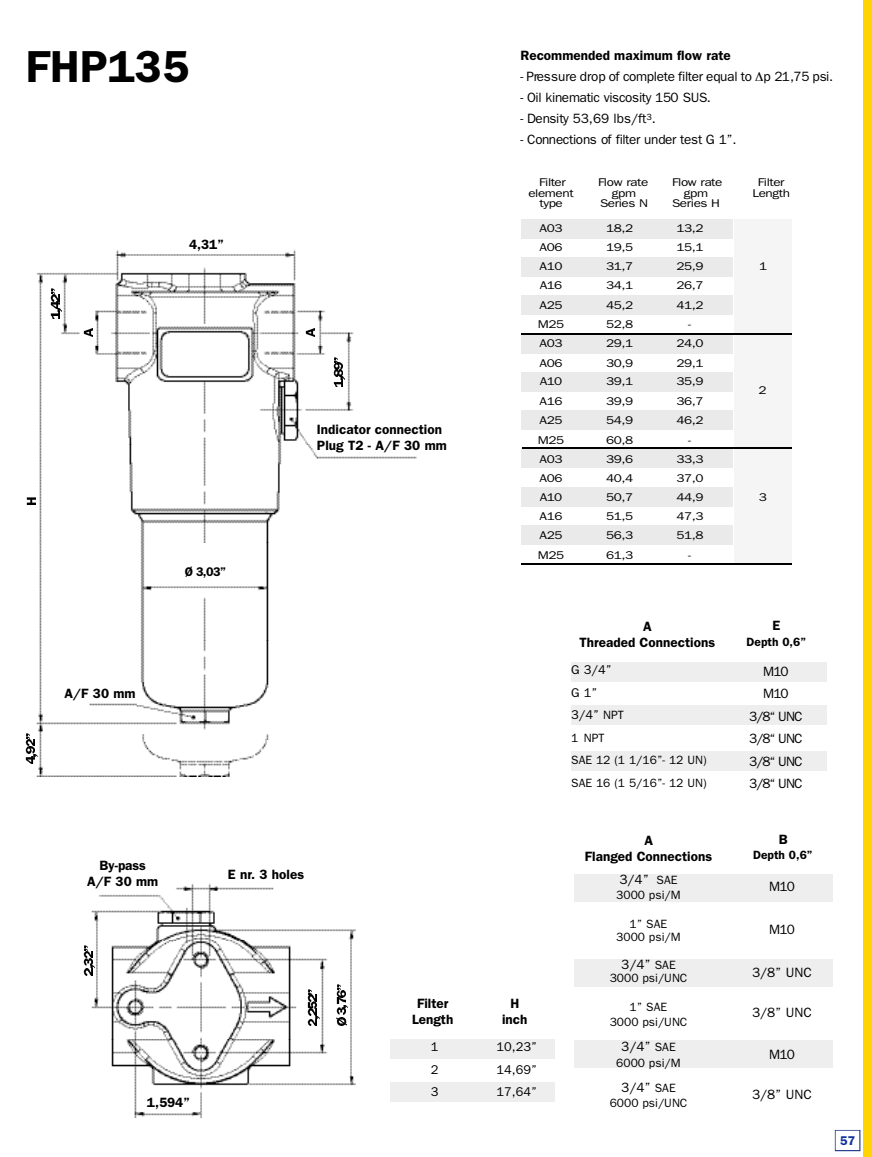
<style>
.page{position:relative;width:872px;height:1157px;background:#fff}
.page>*{position:absolute;margin:0;border:0;box-sizing:border-box;transform-origin:0 0}
.t1{font:600 45px "Franklin Gothic";color:#000}
.t2{font:13.5px "Franklin Gothic";letter-spacing:-.025em;color:#000}
.t3{font:600 13.5px/16.2px "Franklin Gothic";color:#000;text-align:center}
.t4{font:13.5px/22.5px "Franklin Gothic";letter-spacing:-.065em;color:#000;text-align:center}
.t5{font:13.5px "Franklin Gothic";color:#000}
.t6{font:12.75px/22.5px "Franklin Gothic";color:#000;text-align:justify}
.t7{font:600 12.75px "Franklin Gothic";color:#13349d}
.t8{font:600 12.6px "Franklin Gothic";color:#000}
.t9{font:12px/22.5px "Franklin Gothic";color:#000;text-align:center}
.t10{font:600 12px "Franklin Gothic";color:#000}
.t11{font:11.25px "Franklin Gothic";letter-spacing:-.03em;color:#000;scale:1.2 1}
.s1{font-size:12px}
</style>
<div class="page">
<div style="left:863px;top:0;width:9px;height:1157px;background:#ffd400"></div>
<img style="left:36px;top:250px;width:318px;height:96px">
<img style="left:35px;top:346px;width:382px;height:430px">
<img style="left:91px;top:883px;width:265px;height:58px">
<img style="left:84px;top:941px;width:272px;height:178px">
<svg style="left:304px;top:329px;width:10px;height:8px"></svg>
<svg style="left:307px;top:989px;width:12px;height:36px"></svg>
<svg style="left:335px;top:985px;width:12px;height:40px"></svg>
<svg style="left:83px;top:946px;width:11px;height:29px"></svg>
<svg style="left:83px;top:329px;width:10px;height:8px"></svg>
<svg style="left:26px;top:497px;width:9px;height:7px"></svg>
<svg style="left:25px;top:734px;width:12px;height:30px"></svg>
<svg style="left:332px;top:357px;width:12px;height:30px"></svg>
<svg style="left:49px;top:289px;width:13px;height:29px"></svg>
<div style="left:571px;top:662px;width:256px;height:19px;background:#eee"></div>
<div style="left:571px;top:705px;width:256px;height:19px;background:#eee"></div>
<div style="left:571px;top:751px;width:256px;height:19px;background:#eee"></div>
<div style="left:574px;top:874px;width:258px;height:27px;background:#eee"></div>
<div style="left:574px;top:1040px;width:258px;height:27px;background:#eee"></div>
<div style="left:574px;top:959px;width:258px;height:27px;background:#eee"></div>
<svg style="left:834px;top:1130px;width:26px;height:21px"></svg>
<div style="left:390px;top:1039px;width:164px;height:19px;background:#eee"></div>
<div style="left:390px;top:1082px;width:165px;height:19px;background:#eee"></div>
<div style="left:733px;top:219px;width:58px;height:344px;background:#f5f5f5"></div>
<div style="left:522px;top:219px;width:211px;height:19px;background:#eaeaea"></div>
<div style="left:522px;top:257px;width:211px;height:19px;background:#eaeaea"></div>
<div style="left:522px;top:296px;width:211px;height:19px;background:#eaeaea"></div>
<div style="left:522px;top:334px;width:211px;height:19px;background:#eaeaea"></div>
<div style="left:522px;top:372px;width:211px;height:19px;background:#eaeaea"></div>
<div style="left:522px;top:410px;width:211px;height:19px;background:#eaeaea"></div>
<div style="left:522px;top:449px;width:211px;height:19px;background:#eaeaea"></div>
<div style="left:522px;top:487px;width:211px;height:19px;background:#eaeaea"></div>
<div style="left:522px;top:525px;width:211px;height:19px;background:#eaeaea"></div>
<hr style="left:521px;top:333px;width:270px;height:2px;background:#000">
<hr style="left:522px;top:447px;width:269px;height:2px;background:#000">
<hr style="left:521px;top:563px;width:270px;height:1px;background:#000">
<h1 class="t1" style="left:26px;top:51px;width:164px">FHP135</h1>
<p class="t3" style="left:189px;top:237px;width:36px">4,31”</p>
<p class="t3" style="left:64px;top:686px;width:73px">A/F 30 mm</p>
<p class="t8" style="left:185px;top:567px;width:43px">Ø 3,03”</p>
<p class="t3" style="left:317px;top:422px;width:131px;text-align:left">Indicator connection<br>Plug T2 - A/F 30 mm</p>
<p class="t3" style="left:87px;top:858px;width:73px">By-pass<br>A/F 30 mm</p>
<p class="t3" style="left:228px;top:867px;width:78px">E nr. 3 holes</p>
<p class="t3" style="left:147px;top:1095px;width:44px">1,594”</p>
<p class="t3" style="left:412px;top:996px;width:43px">Filter<br>Length</p>
<p class="t6" style="left:431px;top:1037px;width:9px">1<br>2<br>3</p>
<p class="t3" style="left:520px;top:49px;width:212px">Recommended maximum flow rate</p>
<p class="t2" style="left:520px;top:72px;width:314px">- Pre s s u re drop of complete filter equal to p 21,75 psi.</p>
<p class="t2" style="left:520px;top:93px;width:192px">- Oil kinematic viscosity 150 SUS.</p>
<p class="t5" style="left:520px;top:114px;width:137px">- Density 53,69 lbs/ft<sup>3</sup>.</p>
<p class="t2" style="left:520px;top:135px;width:218px">- Connections of filter under test G 1”.</p>
<p class="t11" style="left:539px;top:178px;width:24px">Filter</p>
<p class="t11" style="left:598px;top:178px;width:43px">Flow rate</p>
<p class="t11" style="left:672px;top:178px;width:43px">Flow rate</p>
<p class="t11" style="left:757px;top:178px;width:24px">F ilte r</p>
<p class="t11" style="left:528px;top:189px;width:39px">e le m e n t</p>
<p class="t11" style="left:612px;top:189px;width:22px">g p m</p>
<p class="t11" style="left:684px;top:189px;width:22px">g p m</p>
<p class="t11" style="left:752px;top:189px;width:33px">L e n g th</p>
<p class="t11" style="left:539px;top:200px;width:21px">typ e</p>
<p class="t11" style="left:600px;top:200px;width:41px">Series N</p>
<p class="t11" style="left:672px;top:200px;width:41px">Series H</p>
<p class="t11" style="left:539px;top:224px;width:21px">A 0 3</p>
<p class="t11" style="left:606px;top:224px;width:24px">1 8 ,2</p>
<p class="t11" style="left:676px;top:224px;width:24px">1 3 ,2</p>
<p class="t11" style="left:539px;top:244px;width:21px">A 0 6</p>
<p class="t11" style="left:606px;top:244px;width:24px">1 9 ,5</p>
<p class="t11" style="left:676px;top:244px;width:24px">1 5 ,1</p>
<p class="t11" style="left:539px;top:263px;width:21px">A 1 0</p>
<p class="t11" style="left:606px;top:263px;width:24px">3 1 ,7</p>
<p class="t11" style="left:676px;top:263px;width:24px">2 5 ,9</p>
<p class="t11" style="left:759px;top:263px;width:8px">1</p>
<p class="t11" style="left:540px;top:282px;width:20px">A 1 6</p>
<p class="t11" style="left:606px;top:282px;width:24px">3 4 ,1</p>
<p class="t11" style="left:676px;top:282px;width:24px">2 6 ,7</p>
<p class="t11" style="left:539px;top:301px;width:21px">A 2 5</p>
<p class="t11" style="left:606px;top:301px;width:24px">4 5 ,2</p>
<p class="t11" style="left:676px;top:301px;width:24px">4 1 ,2</p>
<p class="t11" style="left:537px;top:320px;width:24px">M 2 5</p>
<p class="t11" style="left:606px;top:320px;width:24px">5 2 ,8</p>
<p class="t11" style="left:688px;top:320px;width:4px">-</p>
<p class="t11" style="left:539px;top:339px;width:21px">A 0 3</p>
<p class="t11" style="left:606px;top:339px;width:24px">2 9 ,1</p>
<p class="t11" style="left:676px;top:339px;width:24px">2 4 ,0</p>
<p class="t11" style="left:539px;top:359px;width:21px">A 0 6</p>
<p class="t11" style="left:606px;top:359px;width:24px">3 0 ,9</p>
<p class="t11" style="left:676px;top:359px;width:24px">2 9 ,1</p>
<p class="t11" style="left:540px;top:377px;width:20px">A10</p>
<p class="t11" style="left:606px;top:377px;width:24px">3 9 ,1</p>
<p class="t11" style="left:676px;top:377px;width:24px">3 5 ,9</p>
<p class="t11" style="left:758px;top:386px;width:8px">2</p>
<p class="t11" style="left:539px;top:397px;width:21px">A 1 6</p>
<p class="t11" style="left:606px;top:397px;width:24px">3 9 ,9</p>
<p class="t11" style="left:676px;top:397px;width:24px">3 6 ,7</p>
<p class="t11" style="left:539px;top:416px;width:21px">A 2 5</p>
<p class="t11" style="left:606px;top:416px;width:24px">5 4 ,9</p>
<p class="t11" style="left:676px;top:416px;width:24px">4 6 ,2</p>
<p class="t11" style="left:537px;top:436px;width:24px">M 2 5</p>
<p class="t11" style="left:606px;top:436px;width:24px">6 0 ,8</p>
<p class="t11" style="left:688px;top:436px;width:4px">-</p>
<p class="t11" style="left:539px;top:455px;width:21px">A 0 3</p>
<p class="t11" style="left:606px;top:455px;width:24px">3 9 ,6</p>
<p class="t11" style="left:676px;top:455px;width:24px">3 3 ,3</p>
<p class="t11" style="left:539px;top:474px;width:21px">A 0 6</p>
<p class="t11" style="left:606px;top:474px;width:24px">4 0 ,4</p>
<p class="t11" style="left:676px;top:474px;width:24px">3 7 ,0</p>
<p class="t11" style="left:540px;top:493px;width:20px">A 1 0</p>
<p class="t11" style="left:606px;top:493px;width:24px">5 0 ,7</p>
<p class="t11" style="left:676px;top:493px;width:24px">4 4 ,9</p>
<p class="t11" style="left:758px;top:493px;width:8px">3</p>
<p class="t11" style="left:539px;top:512px;width:21px">A 1 6</p>
<p class="t11" style="left:606px;top:512px;width:24px">5 1 ,5</p>
<p class="t11" style="left:676px;top:512px;width:24px">4 7 ,3</p>
<p class="t11" style="left:539px;top:531px;width:21px">A 2 5</p>
<p class="t11" style="left:606px;top:531px;width:24px">5 6 ,3</p>
<p class="t11" style="left:676px;top:531px;width:24px">5 1 ,8</p>
<p class="t11" style="left:537px;top:551px;width:24px">M 2 5</p>
<p class="t11" style="left:606px;top:551px;width:24px">6 1 ,3</p>
<p class="t11" style="left:688px;top:551px;width:4px">-</p>
<p class="t3" style="left:502px;top:996px;width:27px">H inch</p>
<p class="t6" style="left:496px;top:1037px;width:42px">10,23” 14,69” 17,64”</p>
<p class="t3" style="left:579px;top:619px;width:137px">A<br>Threaded Connections</p>
<p class="t6" style="left:571px;top:660px;width:54px;text-align:left">G 3/4”<br>G 1”<br>3/4” <span class="s1">NPT</span></p>
<p class="t9" style="left:571px;top:728px;width:137px;text-align:left">1 NPT<br>SAE 12 (1 1/16”- 12 UN)<br>SAE 16 (1 5/16”- 12 UN)</p>
<p class="t3" style="left:585px;top:833px;width:129px">A<br>Flanged Connections</p>
<p class="t2" style="left:619px;top:875px;width:60px">3/4” <span class="s1">SAE</span></p>
<p class="t9" style="left:616px;top:885px;width:66px">3000 psi/M</p>
<p class="t9" style="left:616px;top:918px;width:66px;line-height:13.4px">1” SAE<br>3000 psi/M</p>
<p class="t2" style="left:621px;top:960px;width:56px">3/4” <span class="s1">SAE</span></p>
<p class="t9" style="left:609px;top:967px;width:79px">3000 psi/UNC</p>
<p class="t9" style="left:609px;top:1000px;width:79px;line-height:15.1px">1” SAE<br>3000 psi/UNC</p>
<p class="t2" style="left:621px;top:1042px;width:56px">3/4” <span class="s1">SAE</span></p>
<p class="t9" style="left:616px;top:1052px;width:66px">6000 psi/M</p>
<p class="t2" style="left:621px;top:1083px;width:56px">3/4” <span class="s1">SAE</span></p>
<p class="t9" style="left:609px;top:1092px;width:79px">6000 psi/UNC</p>
<p class="t3" style="left:772px;top:619px;width:9px">E</p>
<p class="t10" style="left:746px;top:637px;width:61px">Depth 0,6”</p>
<p class="t4" style="left:749px;top:661px;width:55px">M 1 0<br>M 1 0<br>3/8“ UNC<br>3/8“ UNC<br>3/8“ UNC<br>3/8“ UNC</p>
<p class="t3" style="left:778px;top:832px;width:10px">B</p>
<p class="t10" style="left:753px;top:851px;width:61px">Depth 0,6”</p>
<p class="t2" style="left:769px;top:881px;width:27px">M 1 0</p>
<p class="t2" style="left:769px;top:925px;width:27px">M 1 0</p>
<p class="t2" style="left:752px;top:968px;width:61px">3/8” UNC</p>
<p class="t2" style="left:752px;top:1008px;width:61px">3/8” UNC</p>
<p class="t2" style="left:769px;top:1049px;width:27px">M 1 0</p>
<p class="t2" style="left:752px;top:1090px;width:61px">3/8” UNC</p>
<p class="t7" style="left:839px;top:1136px;width:17px">57</p>
</div>
